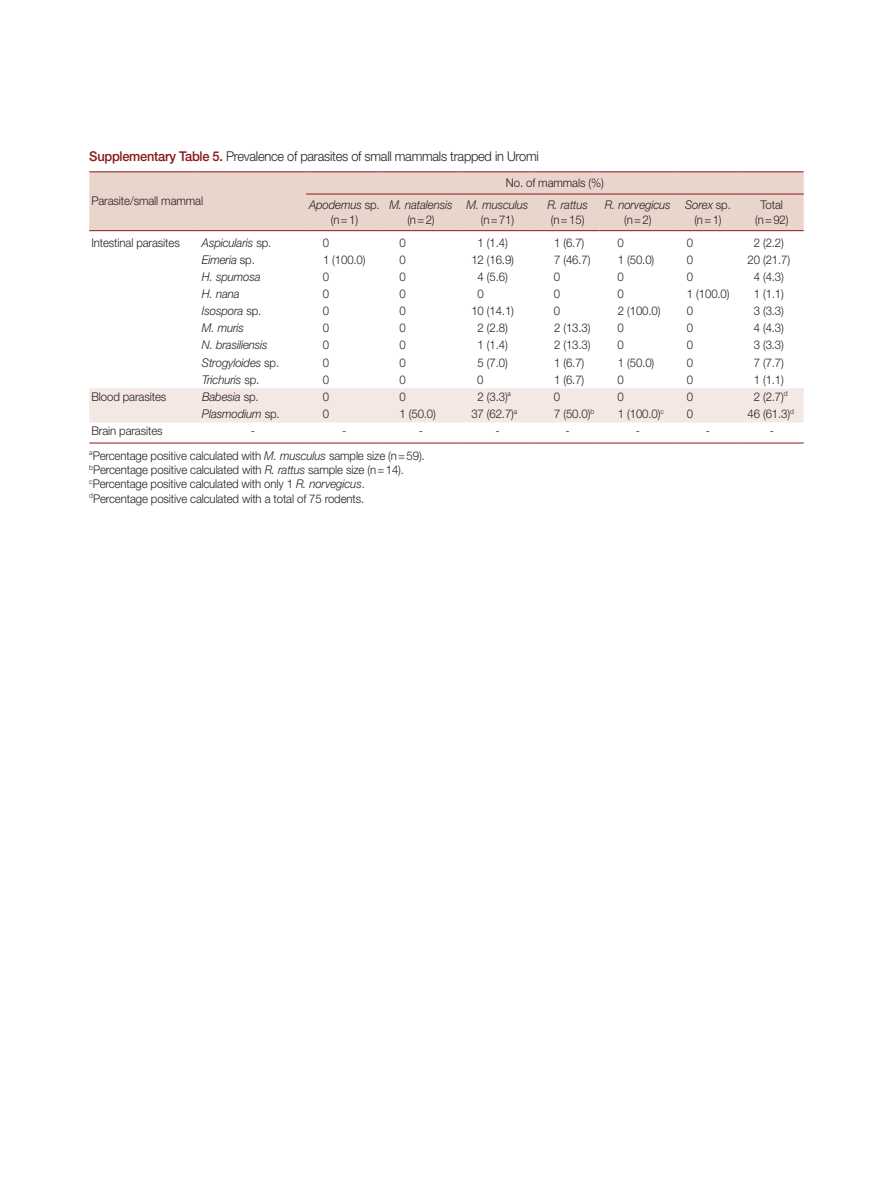
<style>
.page{position:relative;width:893px;height:1191px;background:#fff}
.page>*{position:absolute;margin:0;border:0;box-sizing:border-box;transform-origin:0 0}
.t1{font:300 13.5px "Helvetica Neue LT Std";letter-spacing:-.02em;color:#231f20;scale:.95 1}
.t2{font:300 12px/14.4px "Helvetica Neue LT Std";letter-spacing:-.01em;color:#231f20;text-align:center;scale:.95 1}
.t3{font:italic 300 12px/14.4px "Helvetica Neue LT Std";letter-spacing:-.01em;color:#231f20;text-align:center;scale:.95 1}
.s1{font-weight:500;color:#88181b}
.s2{font-style:normal}
.s3{font-style:italic}
</style>
<div class="page">
<div style="left:89px;top:173px;width:715px;height:59px;background:#ead5cc"></div>
<div style="left:89px;top:388px;width:715px;height:34px;background:#f3e8e3"></div>
<hr style="left:89px;top:172px;width:111px;height:1px;background:#88181b">
<hr style="left:200px;top:172px;width:106px;height:1px;background:#88181b">
<hr style="left:306px;top:172px;width:77px;height:1px;background:#88181b">
<hr style="left:383px;top:172px;width:76px;height:1px;background:#88181b">
<hr style="left:459px;top:172px;width:77px;height:1px;background:#88181b">
<hr style="left:536px;top:172px;width:64px;height:1px;background:#88181b">
<hr style="left:600px;top:172px;width:76px;height:1px;background:#88181b">
<hr style="left:676px;top:172px;width:64px;height:1px;background:#88181b">
<hr style="left:740px;top:172px;width:64px;height:1px;background:#88181b">
<hr style="left:306px;top:194px;width:77px;height:1px;background:#88181b">
<hr style="left:383px;top:194px;width:76px;height:1px;background:#88181b">
<hr style="left:459px;top:194px;width:77px;height:1px;background:#88181b">
<hr style="left:536px;top:194px;width:64px;height:1px;background:#88181b">
<hr style="left:600px;top:194px;width:76px;height:1px;background:#88181b">
<hr style="left:676px;top:194px;width:64px;height:1px;background:#88181b">
<hr style="left:740px;top:194px;width:64px;height:1px;background:#88181b">
<hr style="left:89px;top:230px;width:111px;height:1px;background:#88181b">
<hr style="left:200px;top:230px;width:106px;height:1px;background:#88181b">
<hr style="left:306px;top:230px;width:77px;height:1px;background:#88181b">
<hr style="left:383px;top:230px;width:76px;height:1px;background:#88181b">
<hr style="left:459px;top:230px;width:77px;height:1px;background:#88181b">
<hr style="left:536px;top:230px;width:64px;height:1px;background:#88181b">
<hr style="left:600px;top:230px;width:76px;height:1px;background:#88181b">
<hr style="left:676px;top:230px;width:64px;height:1px;background:#88181b">
<hr style="left:740px;top:230px;width:64px;height:1px;background:#88181b">
<hr style="left:89px;top:443px;width:111px;height:1px;background:#88181b">
<hr style="left:200px;top:443px;width:106px;height:1px;background:#88181b">
<hr style="left:306px;top:443px;width:77px;height:1px;background:#88181b">
<hr style="left:383px;top:443px;width:76px;height:1px;background:#88181b">
<hr style="left:459px;top:443px;width:77px;height:1px;background:#88181b">
<hr style="left:536px;top:443px;width:64px;height:1px;background:#88181b">
<hr style="left:600px;top:443px;width:76px;height:1px;background:#88181b">
<hr style="left:676px;top:443px;width:64px;height:1px;background:#88181b">
<hr style="left:740px;top:443px;width:64px;height:1px;background:#88181b">
<p class="t1" style="left:89px;top:148px;width:475px"><span class="s1">Supplementary Table 5.</span> Prevalence of parasites of small mammals trapped in Uromi</p>
<p class="t2" style="left:91px;top:193px;width:119px">Parasite/small mammal</p>
<p class="t2" style="left:506px;top:175px;width:105px">No. of mammals (%)</p>
<p class="t3" style="left:309px;top:197px;width:76px">Apodemus <span class="s2">sp. (n=1)</span></p>
<p class="t3" style="left:389px;top:197px;width:68px">M. natalensis</p>
<p class="t3" style="left:467px;top:197px;width:67px">M. musculus</p>
<p class="t2" style="left:481px;top:212px;width:37px">(n=71)</p>
<p class="t3" style="left:547px;top:197px;width:44px">R. rattus</p>
<p class="t2" style="left:551px;top:212px;width:37px">(n=15)</p>
<p class="t3" style="left:605px;top:197px;width:71px">R. norvegicus</p>
<p class="t2" style="left:624px;top:212px;width:30px">(n=2)</p>
<p class="t2" style="left:407px;top:212px;width:30px">(n=2)</p>
<p class="t2" style="left:685px;top:197px;width:50px"><span class="s3">Sorex</span> sp. (n=1)</p>
<p class="t2" style="left:755px;top:197px;width:37px">Total (n=92)</p>
<p class="t2" style="left:91px;top:235px;width:95px">Intestinal parasites</p>
<p class="t3" style="left:202px;top:235px;width:74px">Aspicularis <span class="s2">sp.</span></p>
<p class="t2" style="left:323px;top:235px;width:8px">0</p>
<p class="t2" style="left:399px;top:235px;width:8px">0</p>
<p class="t2" style="left:478px;top:235px;width:33px">1 (1.4)</p>
<p class="t2" style="left:554px;top:235px;width:33px">1 (6.7)</p>
<p class="t2" style="left:617px;top:235px;width:8px">0</p>
<p class="t2" style="left:687px;top:235px;width:8px">0</p>
<p class="t2" style="left:754px;top:235px;width:33px">2 (2.2)</p>
<p class="t3" style="left:202px;top:252px;width:57px">Eimeria <span class="s2">sp.</span></p>
<p class="t2" style="left:323px;top:252px;width:46px">1 (100.0)</p>
<p class="t2" style="left:399px;top:252px;width:8px">0</p>
<p class="t2" style="left:471px;top:252px;width:46px">12 (16.9)</p>
<p class="t2" style="left:554px;top:252px;width:40px">7 (46.7)</p>
<p class="t2" style="left:618px;top:252px;width:40px">1 (50.0)</p>
<p class="t2" style="left:687px;top:252px;width:8px">0</p>
<p class="t2" style="left:747px;top:252px;width:46px">20 (21.7)</p>
<p class="t3" style="left:202px;top:269px;width:63px">H. spumosa</p>
<p class="t2" style="left:323px;top:269px;width:8px">0</p>
<p class="t2" style="left:399px;top:269px;width:8px">0</p>
<p class="t2" style="left:478px;top:269px;width:33px">4 (5.6)</p>
<p class="t2" style="left:554px;top:269px;width:8px">0</p>
<p class="t2" style="left:617px;top:269px;width:8px">0</p>
<p class="t2" style="left:687px;top:269px;width:8px">0</p>
<p class="t2" style="left:754px;top:269px;width:33px">4 (4.3)</p>
<p class="t3" style="left:202px;top:286px;width:41px">H. nana</p>
<p class="t2" style="left:323px;top:286px;width:8px">0</p>
<p class="t2" style="left:399px;top:286px;width:8px">0</p>
<p class="t2" style="left:478px;top:286px;width:8px">0</p>
<p class="t2" style="left:554px;top:286px;width:8px">0</p>
<p class="t2" style="left:617px;top:286px;width:8px">0</p>
<p class="t2" style="left:687px;top:286px;width:46px">1 (100.0)</p>
<p class="t2" style="left:754px;top:286px;width:33px">1 (1.1)</p>
<p class="t3" style="left:202px;top:304px;width:64px">Isospora <span class="s2">sp.</span></p>
<p class="t2" style="left:323px;top:303px;width:8px">0</p>
<p class="t2" style="left:399px;top:303px;width:8px">0</p>
<p class="t2" style="left:471px;top:303px;width:46px">10 (14.1)</p>
<p class="t2" style="left:554px;top:303px;width:8px">0</p>
<p class="t2" style="left:618px;top:303px;width:46px">2 (100.0)</p>
<p class="t2" style="left:687px;top:303px;width:8px">0</p>
<p class="t2" style="left:754px;top:303px;width:33px">3 (3.3)</p>
<p class="t3" style="left:202px;top:321px;width:46px">M. muris</p>
<p class="t2" style="left:323px;top:321px;width:8px">0</p>
<p class="t2" style="left:399px;top:321px;width:8px">0</p>
<p class="t2" style="left:478px;top:321px;width:33px">2 (2.8)</p>
<p class="t2" style="left:554px;top:321px;width:40px">2 (13.3)</p>
<p class="t2" style="left:617px;top:321px;width:8px">0</p>
<p class="t2" style="left:687px;top:321px;width:8px">0</p>
<p class="t2" style="left:754px;top:321px;width:33px">4 (4.3)</p>
<p class="t3" style="left:202px;top:338px;width:71px">N. brasiliensis</p>
<p class="t2" style="left:323px;top:338px;width:8px">0</p>
<p class="t2" style="left:399px;top:338px;width:8px">0</p>
<p class="t2" style="left:478px;top:338px;width:33px">1 (1.4)</p>
<p class="t2" style="left:554px;top:338px;width:40px">2 (13.3)</p>
<p class="t2" style="left:617px;top:338px;width:8px">0</p>
<p class="t2" style="left:687px;top:338px;width:8px">0</p>
<p class="t2" style="left:754px;top:338px;width:33px">3 (3.3)</p>
<p class="t3" style="left:202px;top:355px;width:83px">Strogyloides <span class="s2">sp.</span></p>
<p class="t2" style="left:323px;top:355px;width:8px">0</p>
<p class="t2" style="left:399px;top:355px;width:8px">0</p>
<p class="t2" style="left:478px;top:355px;width:33px">5 (7.0)</p>
<p class="t2" style="left:554px;top:355px;width:33px">1 (6.7)</p>
<p class="t2" style="left:618px;top:355px;width:40px">1 (50.0)</p>
<p class="t2" style="left:687px;top:355px;width:8px">0</p>
<p class="t2" style="left:754px;top:355px;width:33px">7 (7.7)</p>
<p class="t3" style="left:202px;top:372px;width:62px">Trichuris <span class="s2">sp.</span></p>
<p class="t2" style="left:323px;top:372px;width:8px">0</p>
<p class="t2" style="left:399px;top:372px;width:8px">0</p>
<p class="t2" style="left:477px;top:372px;width:8px">0</p>
<p class="t2" style="left:554px;top:372px;width:33px">1 (6.7)</p>
<p class="t2" style="left:617px;top:372px;width:8px">0</p>
<p class="t2" style="left:687px;top:372px;width:8px">0</p>
<p class="t2" style="left:754px;top:372px;width:33px">1 (1.1)</p>
<p class="t2" style="left:91px;top:389px;width:80px">Blood parasites</p>
<p class="t3" style="left:202px;top:389px;width:61px">Babesia <span class="s2">sp.</span></p>
<p class="t2" style="left:323px;top:389px;width:8px">0</p>
<p class="t2" style="left:399px;top:389px;width:8px">0</p>
<p class="t2" style="left:478px;top:389px;width:37px">2 (3.3)<sup>a</sup></p>
<p class="t2" style="left:554px;top:389px;width:8px">0</p>
<p class="t2" style="left:617px;top:389px;width:8px">0</p>
<p class="t2" style="left:687px;top:389px;width:8px">0</p>
<p class="t2" style="left:754px;top:389px;width:37px">2 (2.7)<sup>d</sup></p>
<p class="t3" style="left:202px;top:406px;width:83px">Plasmodium <span class="s2">sp.</span></p>
<p class="t2" style="left:323px;top:406px;width:8px">0</p>
<p class="t2" style="left:400px;top:406px;width:40px">1 (50.0)</p>
<p class="t2" style="left:471px;top:406px;width:50px">37 (62.7)<sup>a</sup></p>
<p class="t2" style="left:554px;top:406px;width:44px">7 (50.0)<sup>b</sup></p>
<p class="t2" style="left:618px;top:406px;width:50px">1 (100.0)<sup>c</sup></p>
<p class="t2" style="left:687px;top:406px;width:8px">0</p>
<p class="t2" style="left:747px;top:406px;width:50px">46 (61.3)<sup>d</sup></p>
<p class="t2" style="left:91px;top:423px;width:76px">Brain parasites</p>
<p class="t2" style="left:251px;top:423px;width:6px">-</p>
<p class="t2" style="left:342px;top:423px;width:6px">-</p>
<p class="t2" style="left:419px;top:423px;width:6px">-</p>
<p class="t2" style="left:495px;top:423px;width:6px">-</p>
<p class="t2" style="left:566px;top:423px;width:6px">-</p>
<p class="t2" style="left:636px;top:423px;width:6px">-</p>
<p class="t2" style="left:706px;top:423px;width:6px">-</p>
<p class="t2" style="left:770px;top:423px;width:6px">-</p>
<p class="t2" style="left:89px;top:448px;width:355px;text-align:left"><sup>a</sup>Percentage positive calculated with <span class="s3">M. musculus</span> sample size (n=59). <sup>b</sup>Percentage positive calculated with <span class="s3">R. rattus</span> sample size (n=14). <sup>c</sup>Percentage positive calculated with only 1 <span class="s3">R. norvegicus</span>. <sup>d</sup>Percentage positive calculated with a total of 75 rodents.</p>
</div>
